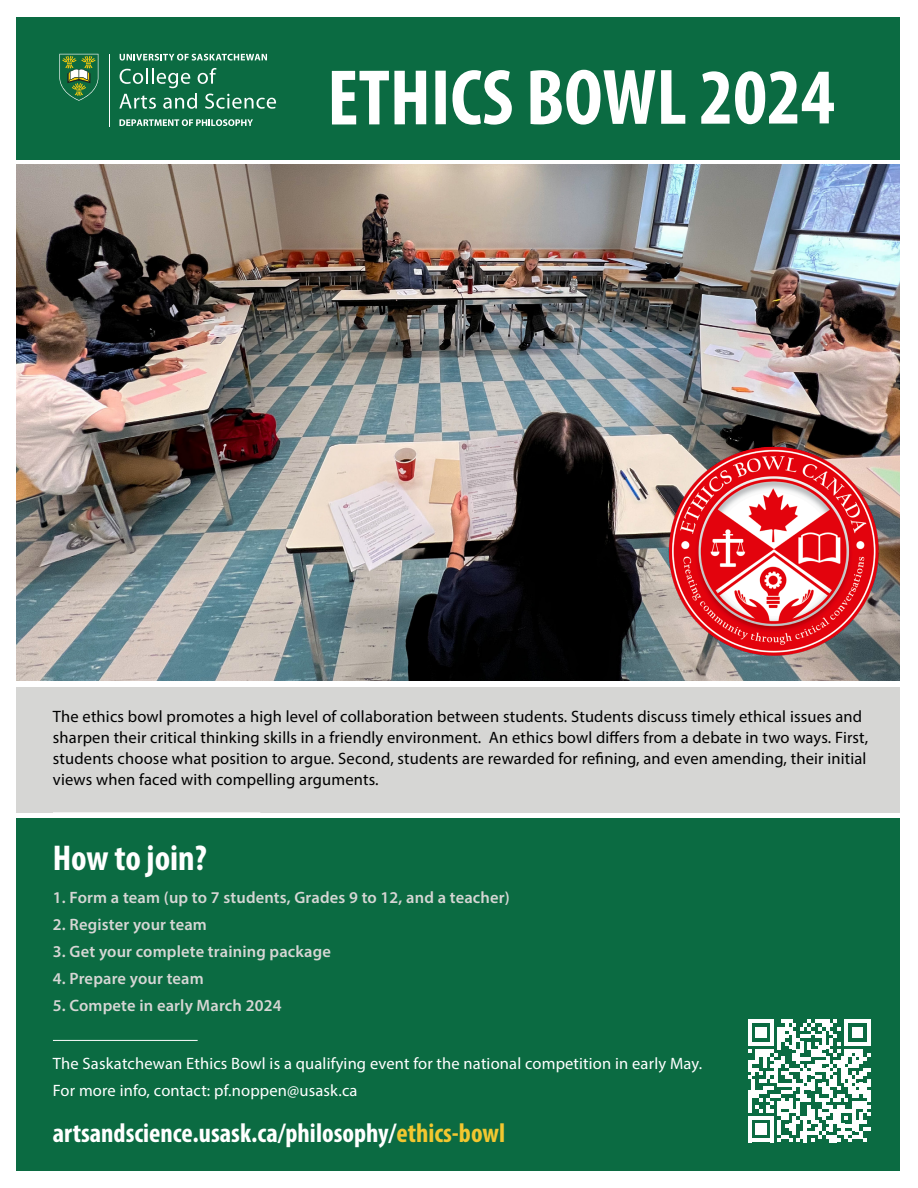
<style>
.page{position:relative;width:918px;height:1188px;background:#fff}
.page>*{position:absolute;margin:0;border:0;box-sizing:border-box;transform-origin:0 0}
.t1{font:700 condensed 79.5px "Myriad Pro";letter-spacing:-.005em;color:#fff}
.t2{font:700 condensed 36px "Myriad Pro";letter-spacing:-.005em;color:#fff}
.t3{font:700 condensed 27px "Myriad Pro";color:#fff}
.t4{font:16.5px/20.9px "Myriad Pro";letter-spacing:.01em;color:#000}
.t5{font:600 16.5px "Myriad Pro";letter-spacing:.01em;color:#d6d6d4}
.t6{font:16.5px/27px "Myriad Pro";letter-spacing:.01em;color:#fff}
.s1{color:#f2c730}
</style>
<div class="page">
<div style="left:16px;top:17px;width:884px;height:142px;background:#0b6b42"></div>
<div style="left:16px;top:819px;width:884px;height:352px;background:#0b6b42"></div>
<svg style="left:120px;top:54px;width:147px;height:7px"></svg>
<svg style="left:119px;top:68px;width:157px;height:41px"></svg>
<svg style="left:119px;top:119px;width:134px;height:7px"></svg>
<hr style="left:109px;top:54px;width:1px;height:72px;background:#fff">
<svg style="left:59px;top:54px;width:39px;height:47px"></svg>
<img style="left:16px;top:164px;width:884px;height:516px">
<img style="left:660px;top:434px;width:225px;height:231px">
<div style="left:16px;top:687px;width:884px;height:126px;background:#d6d6d4"></div>
<svg style="left:748px;top:1020px;width:122px;height:122px"></svg>
<hr style="left:53px;top:1040px;width:145px;height:1px;background:#fff">
<p class="t1" style="left:327px;top:48px;width:509px">ETHICS BOWL 2024</p>
<p class="t4" style="left:53px;top:706px;width:817px">The ethics bowl promotes a high level of collaboration between students. Students discuss timely ethical issues and sharpen their critical thinking skills in a friendly environment. An ethics bowl differs from a debate in two ways. First, students choose what position to argue. Second, students are rewarded for refining, and even amending, their initial views when faced with compelling arguments.</p>
<p class="t2" style="left:53px;top:835px;width:155px">How to join?</p>
<p class="t5" style="left:53px;top:887px;width:458px">1. Form a team (up to 7 students, Grades 9 to 12, and a teacher)</p>
<p class="t5" style="left:53px;top:914px;width:155px">2. Register your team</p>
<p class="t5" style="left:53px;top:941px;width:279px">3. Get your complete training package</p>
<p class="t5" style="left:53px;top:968px;width:152px">4. Prepare your team</p>
<p class="t5" style="left:53px;top:995px;width:230px">5. Compete in early March 2024</p>
<p class="t6" style="left:53px;top:1050px;width:651px">The Saskatchewan Ethics Bowl is a qualifying event for the national competition in early May.<br>For more info, contact: pf.noppen@usask.ca</p>
<p class="t3" style="left:53px;top:1116px;width:454px">artsandscience.usask.ca/philosophy/<span class="s1">ethics-bowl</span></p>
</div>
